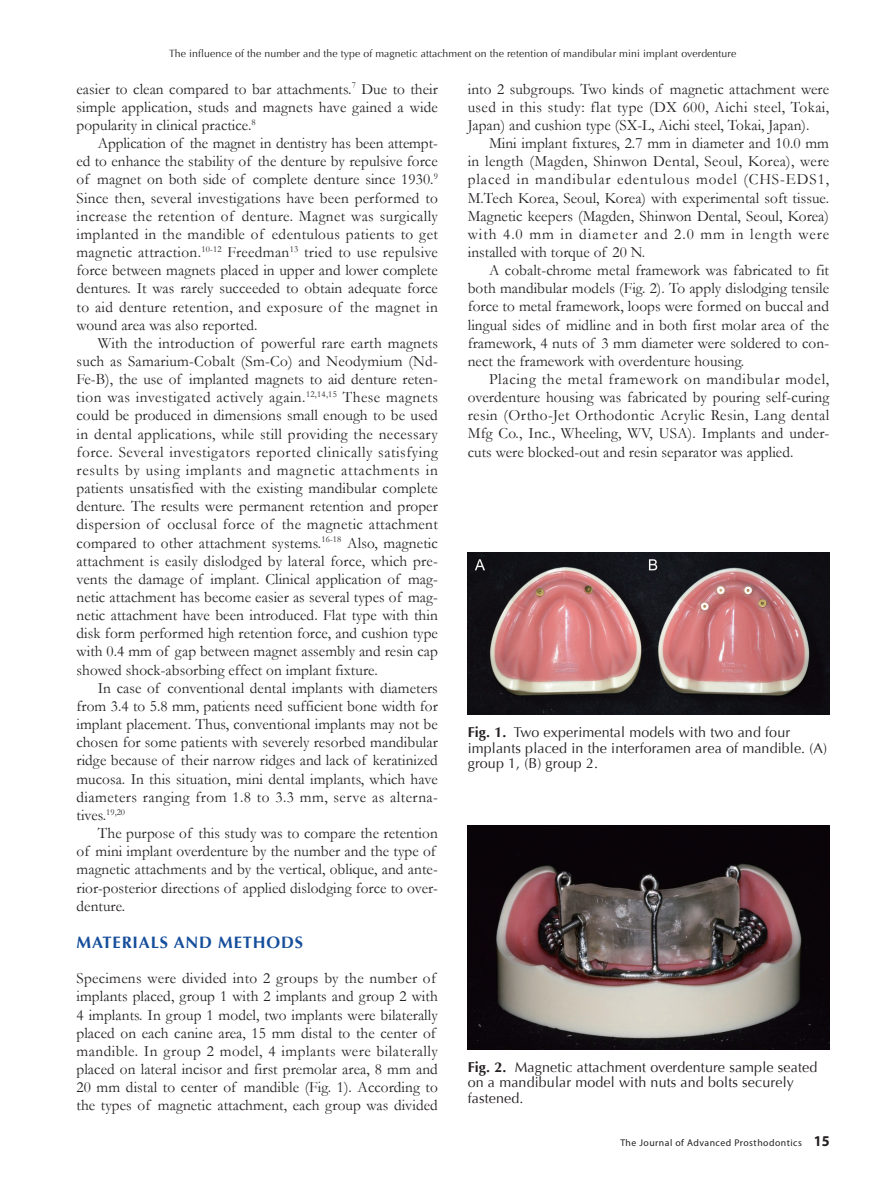
<style>
.page{position:relative;width:893px;height:1191px;background:#fff}
.page>*{position:absolute;margin:0;border:0;box-sizing:border-box;transform-origin:0 0}
.t1{font:700 16.5px "Optima";color:#154e9b}
.t2{font:15.75px/18.1px "Garamond";letter-spacing:.005em;color:#231f20;text-align:justify}
.t3{font:14.25px/15.8px "Optima";letter-spacing:.01em;color:#231f20}
.t4{font:10.5px "Optima";letter-spacing:.01em;color:#231f20}
.t5{font:9.75px "Myriad Pro";letter-spacing:.05em;color:#231f20}
.s1{font-weight:700}
.s2{font-weight:700;font-size:15px}
</style>
<div class="page">
<img style="left:468px;top:825px;width:361px;height:224px">
<img style="left:468px;top:553px;width:361px;height:161px">
<p class="t4" style="left:169px;top:47px;width:569px">The influence of the number and the type of magnetic attachment on the retention of mandibular mini implant overdenture</p>
<p class="t2" style="left:77px;top:79px;width:363px">easier to clean compared to bar attachments.<sup>7</sup> Due to their simple application, studs and magnets have gained a wide popularity in clinical practice.<sup>8</sup></p>
<p class="t2" style="left:77px;top:134px;width:363px;text-indent:21px">Application of the magnet in dentistry has been attempt&shy;ed to enhance the stability of the denture by repulsive force of magnet on both side of complete denture since 1930.<sup>9<br></sup>Since then, several investigations have been performed to increase the retention of denture. Magnet was surgically implanted in the mandible of edentulous patients to get magnetic attraction.<sup>10-12</sup> Freedman<sup>13</sup> tried to use repulsive force between magnets placed in upper and lower complete dentures. It was rarely succeeded to obtain adequate force to aid denture retention, and exposure of the magnet in wound area was also reported.</p>
<p class="t2" style="left:77px;top:333px;width:363px;text-indent:21px">With the introduction of powerful rare earth magnets such as Samarium-Cobalt (Sm-Co) and Neodymium (Nd-Fe-B), the use of implanted magnets to aid denture reten&shy;tion was investigated actively again.<sup>12,14,15</sup> These magnets could be produced in dimensions small enough to be used in dental applications, while still providing the necessary force. Several investigators reported clinically satisfying results by using implants and magnetic attachments in patients unsatisfied with the existing mandibular complete denture. The results were permanent retention and proper dispersion of occlusal force of the magnetic attachment compared to other attachment systems.<sup>16-18</sup> Also, magnetic attachment is easily dislodged by lateral force, which pre&shy;vents the damage of implant. Clinical application of mag&shy;netic attachment has become easier as several types of mag&shy;netic attachment have been introduced. Flat type with thin disk form performed high retention force, and cushion type with 0.4 mm of gap between magnet assembly and resin cap showed shock-absorbing effect on implant fixture.</p>
<p class="t2" style="left:77px;top:678px;width:363px;text-indent:21px">In case of conventional dental implants with diameters from 3.4 to 5.8 mm, patients need sufficient bone width for implant placement. Thus, conventional implants may not be chosen for some patients with severely resorbed mandibular ridge because of their narrow ridges and lack of keratinized mucosa. In this situation, mini dental implants, which have diameters ranging from 1.8 to 3.3 mm, serve as alterna&shy;tives.<sup>19,20</sup></p>
<p class="t2" style="left:77px;top:823px;width:363px;text-align:left;text-indent:21px">The purpose of this study was to compare the retention of mini implant overdenture by the number and the type of magnetic attachments and by the vertical, oblique, and ante&shy;rior-posterior directions of applied dislodging force to over&shy;denture.</p>
<p class="t1" style="left:77px;top:933px;width:26px">MATERIALS</p>
<p class="t1" style="left:174px;top:933px;width:14px">AND</p>
<p class="t1" style="left:218px;top:933px;width:13px">METHODS</p>
<p class="t2" style="left:77px;top:969px;width:363px;text-align:left">Specimens were divided into 2 groups by the number of implants placed, group 1 with 2 implants and group 2 with 4 implants. In group 1 model, two implants were bilaterally placed on each canine area, 15 mm distal to the center of mandible. In group 2 model, 4 implants were bilaterally placed on lateral incisor and first premolar area, 8 mm and 20 mm distal to center of mandible (Fig. 1). According to the types of magnetic attachment, each group was divided</p>
<p class="t2" style="left:468px;top:79px;width:363px">into 2 subgroups. Two kinds of magnetic attachment were used in this study: flat type (DX 600, Aichi steel, Tokai, Japan) and cushion type (SX-L, Aichi steel, Tokai, Japan).</p>
<p class="t2" style="left:468px;top:134px;width:363px;text-indent:21px">Mini implant fixtures, 2.7 mm in diameter and 10.0 mm in length (Magden, Shinwon Dental, Seoul, Korea), were placed in mandibular edentulous model (CHS-EDS1, M.Tech Korea, Seoul, Korea) with experimental soft tissue.<br>Magnetic keepers (Magden, Shinwon Dental, Seoul, Korea) with 4.0 mm in diameter and 2.0 mm in length were installed with torque of 20 N.</p>
<p class="t2" style="left:468px;top:261px;width:363px;text-indent:21px">A cobalt-chrome metal framework was fabricated to fit both mandibular models (Fig. 2). To apply dislodging tensile force to metal framework, loops were formed on buccal and lingual sides of midline and in both first molar area of the framework, 4 nuts of 3 mm diameter were soldered to con&shy;nect the framework with overdenture housing.</p>
<p class="t2" style="left:468px;top:369px;width:363px;text-indent:21px">Placing the metal framework on mandibular model, overdenture housing was fabricated by pouring self-curing resin (Ortho-Jet Orthodontic Acrylic Resin, Lang dental Mfg Co., Inc., Wheeling, WV, USA). Implants and under&shy;cuts were blocked-out and resin separator was applied.</p>
<p class="t3" style="left:468px;top:724px;width:361px"><span class="s1">FIG. 1.</span> Two experimental models with two and four implants placed in the interforamen area of mandible. (A) group 1, (B) group 2.</p>
<p class="t3" style="left:468px;top:1059px;width:351px"><span class="s1">FIG. 2.</span> Magnetic attachment overdenture sample seated on a mandibular model with nuts and bolts securely fastened.</p>
<p class="t5" style="left:620px;top:1136px;width:211px">The Journal of Advanced Prosthodontics <span class="s2">15</span></p>
</div>
